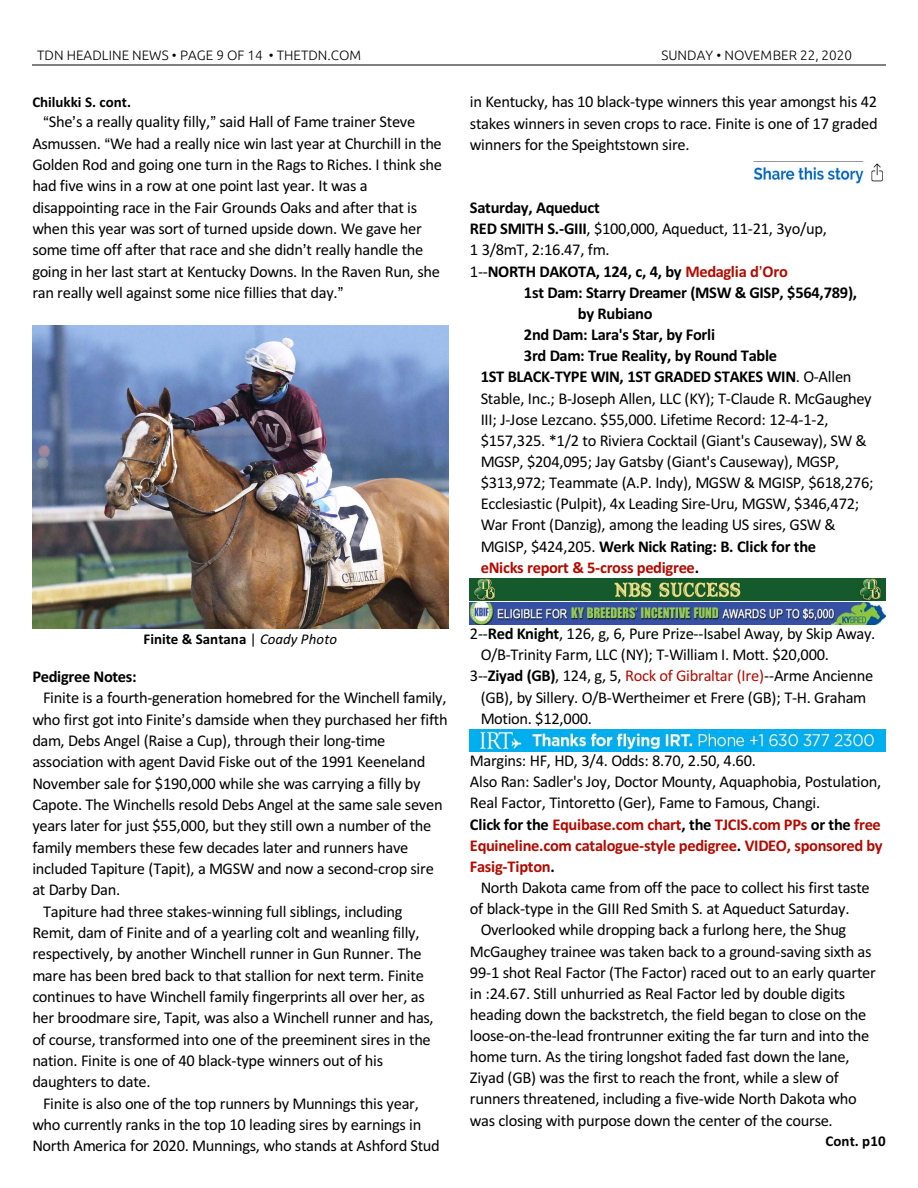
<style>
.page{position:relative;width:918px;height:1188px;background:#fff}
.page>*{position:absolute;margin:0;border:0;box-sizing:border-box;transform-origin:0 0}
.t1{font:16.5px/21.1px "Calibri";letter-spacing:-.02em;color:#000}
.t2{font:700 16.5px/21.1px "Calibri";letter-spacing:-.02em;color:#000}
.t3{font:700 16.5px "Calibri";letter-spacing:-.02em;color:#b30a00}
.t4{font:700 15px "Calibri";color:#000}
.t5{font:300 13.5px "Ubuntu";color:#000}
.s1{font-weight:400}
.s2{font-weight:400;font-style:italic}
.s3{color:#b30a00}
.s4{color:#000}
.s5{font-weight:700}
.s6{font-weight:700;color:#b30a00}
</style>
<div class="page">
<hr style="left:32px;top:64px;width:853px;height:1px;background:#808080">
<img style="left:32px;top:326px;width:416px;height:302px">
<img style="left:470px;top:730px;width:416px;height:22px">
<img style="left:470px;top:602px;width:416px;height:22px">
<img style="left:470px;top:579px;width:416px;height:21px">
<img style="left:752px;top:161px;width:131px;height:23px">
<p class="t5" style="left:37px;top:49px;width:325px">TDN HEADLINE NEWS • PAGE 9 OF 14 • THETDN.COM</p>
<p class="t5" style="left:662px;top:49px;width:192px">SUNDAY • NOVEMBER 22, 2020</p>
<p class="t4" style="left:32px;top:95px;width:100px">Chilukki S. cont.</p>
<p class="t1" style="left:32px;top:113px;width:411px;text-indent:16px">She s a really quality filly, said Hall of Fame trainer Steve Asmussen. We had a really nice win last year at Churchill in the Golden Rod and going one turn in the Rags to Riches. I think she had five wins in a row at one point last year. It was a disappointing race in the Fair Grounds Oaks and after that is when this year was sort of turned upside down. We gave her some time off after that race and she didn t really handle the going in her last start at Kentucky Downs. In the Raven Run, she ran really well against some nice fillies that day.</p>
<p class="t4" style="left:144px;top:633px;width:195px">Finite &amp; Santana <span class="s1">|</span> <span class="s2">Coady Photo</span></p>
<p class="t2" style="left:32px;top:667px;width:106px">Pedigree Notes:</p>
<p class="t1" style="left:43px;top:689px;width:405px">Finite is a fourth-generation homebred for the Winchell family,</p>
<p class="t1" style="left:32px;top:710px;width:417px">who first got into Finite s damside when they purchased her fifth</p>
<p class="t1" style="left:32px;top:731px;width:354px">dam, Debs Angel (Raise a Cup), through their long-time</p>
<p class="t1" style="left:32px;top:753px;width:395px">association with agent David Fiske out of the 1991 Keeneland</p>
<p class="t1" style="left:32px;top:774px;width:390px">November sale for $190,000 while she was carrying a filly by</p>
<p class="t1" style="left:32px;top:795px;width:412px">Capote. The Winchells resold Debs Angel at the same sale seven</p>
<p class="t1" style="left:32px;top:817px;width:400px">years later for just $55,000, but they still own a number of the</p>
<p class="t1" style="left:32px;top:838px;width:378px">family members these few decades later and runners have</p>
<p class="t1" style="left:32px;top:859px;width:403px">included Tapiture (Tapit), a MGSW and now a second-crop sire</p>
<p class="t1" style="left:32px;top:881px;width:89px">at Darby Dan.</p>
<p class="t1" style="left:43px;top:902px;width:361px">Tapiture had three stakes-winning full siblings, including</p>
<p class="t1" style="left:32px;top:923px;width:389px">Remit, dam of Finite and of a yearling colt and weanling filly,</p>
<p class="t1" style="left:32px;top:945px;width:391px">respectively, by another Winchell runner in Gun Runner. The</p>
<p class="t1" style="left:32px;top:966px;width:393px">mare has been bred back to that stallion for next term. Finite</p>
<p class="t1" style="left:32px;top:987px;width:394px">continues to have Winchell family fingerprints all over her, as</p>
<p class="t1" style="left:32px;top:1009px;width:403px">her broodmare sire, Tapit, was also a Winchell runner and has,</p>
<p class="t1" style="left:32px;top:1030px;width:400px">of course, transformed into one of the preeminent sires in the</p>
<p class="t1" style="left:32px;top:1051px;width:352px">nation. Finite is one of 40 black-type winners out of his</p>
<p class="t1" style="left:32px;top:1073px;width:120px">daughters to date.</p>
<p class="t1" style="left:43px;top:1094px;width:377px">Finite is also one of the top runners by Munnings this year,</p>
<p class="t1" style="left:32px;top:1115px;width:391px">who currently ranks in the top 10 leading sires by earnings in</p>
<p class="t1" style="left:32px;top:1136px;width:409px">North America for 2020. Munnings, who stands at Ashford Stud</p>
<p class="t1" style="left:470px;top:93px;width:409px;text-align:justify">in Kentucky, has 10 black-type winners this year amongst his 42 stakes winners in seven crops to race. Finite is one of 17 graded winners for the Speightstown sire.</p>
<p class="t2" style="left:470px;top:198px;width:358px">Saturday, Aqueduct<br>RED SMITH S.-GIII<span class="s1">, $100,000, Aqueduct, 11-21, 3yo/up, 1 3/8mT, 2:16.47, fm.<br>1--</span>NORTH DAKOTA, 124, c, 4, by <span class="s3">Medaglia d Oro</span></p>
<p class="t2" style="left:524px;top:283px;width:335px">1st Dam: Starry Dreamer (MSW &amp; GISP, $564,789),</p>
<p class="t2" style="left:578px;top:304px;width:76px">by Rubiano</p>
<p class="t2" style="left:524px;top:325px;width:193px">2nd Dam: Lara's Star, by Forli</p>
<p class="t2" style="left:524px;top:347px;width:255px">3rd Dam: True Reality, by Round Table</p>
<p class="t2" style="left:481px;top:368px;width:372px">1ST BLACK-TYPE WIN, 1ST GRADED STAKES WIN<span class="s1">. O-Allen</span></p>
<p class="t1" style="left:481px;top:389px;width:393px">Stable, Inc.; B-Joseph Allen, LLC (KY); T-Claude R. McGaughey</p>
<p class="t1" style="left:481px;top:410px;width:349px">III; J-Jose Lezcano. $55,000. Lifetime Record: 12-4-1-2,</p>
<p class="t1" style="left:481px;top:431px;width:387px">$157,325. *1/2 to Riviera Cocktail (Giant's Causeway), SW &amp;</p>
<p class="t1" style="left:481px;top:452px;width:360px">MGSP, $204,095; Jay Gatsby (Giant's Causeway), MGSP,</p>
<p class="t1" style="left:481px;top:473px;width:394px">$313,972; Teammate (A.P. Indy), MGSW &amp; MGISP, $618,276;</p>
<p class="t1" style="left:481px;top:495px;width:380px">Ecclesiastic (Pulpit), 4x Leading Sire-Uru, MGSW, $346,472;</p>
<p class="t1" style="left:481px;top:516px;width:357px">War Front (Danzig), among the leading US sires, GSW &amp;</p>
<p class="t2" style="left:481px;top:537px;width:337px"><span class="s1">MGISP, $424,205.</span> Werk Nick Rating: B. Click for the</p>
<p class="t3" style="left:481px;top:560px;width:220px">eNicks report &amp; 5-cross pedigree<span class="s4">.</span></p>
<p class="t1" style="left:470px;top:624px;width:407px">2--<span class="s5">Red Knight</span>, 126, g, 6, Pure Prize--Isabel Away, by Skip Away.</p>
<p class="t1" style="left:481px;top:646px;width:350px">O/B-Trinity Farm, LLC (NY); T-William I. Mott. $20,000.</p>
<p class="t1" style="left:470px;top:667px;width:405px">3--<span class="s5">Ziyad (GB)</span>, 124, g, 5, <span class="s3">Rock of Gibraltar (Ire)</span>--Arme Ancienne</p>
<p class="t1" style="left:481px;top:688px;width:387px">(GB), by Sillery. O/B-Wertheimer et Frere (GB); T-H. Graham</p>
<p class="t1" style="left:481px;top:709px;width:113px">Motion. $12,000.</p>
<p class="t1" style="left:470px;top:751px;width:414px">Margins: HF, HD, 3/4. Odds: 8.70, 2.50, 4.60.<br>Also Ran: Sadler's Joy, Doctor Mounty, Aquaphobia, Postulation, Real Factor, Tintoretto (Ger), Fame to Famous, Changi.<br><span class="s5">Click for the</span> <span class="s6">Equibase.com chart</span><span class="s5">, the</span> <span class="s6">TJCIS.com PPs</span> <span class="s5">or the</span> <span class="s6">free Equineline.com catalogue-style pedigree</span><span class="s5">.</span> <span class="s6">VIDEO, sponsored by Fasig-Tipton</span><span class="s5">.</span></p>
<p class="t1" style="left:470px;top:878px;width:401px;text-indent:11px">North Dakota came from off the pace to collect his first taste of black-type in the GIII Red Smith S. at Aqueduct Saturday.</p>
<p class="t1" style="left:470px;top:921px;width:407px;text-indent:11px">Overlooked while dropping back a furlong here, the Shug McGaughey trainee was taken back to a ground-saving sixth as 99-1 shot Real Factor (The Factor) raced out to an early quarter in :24.67. Still unhurried as Real Factor led by double digits heading down the backstretch, the field began to close on the loose-on-the-lead frontrunner exiting the far turn and into the home turn. As the tiring longshot faded fast down the lane, Ziyad (GB) was the first to reach the front, while a slew of runners threatened, including a five-wide North Dakota who was closing with purpose down the center of the course.</p>
<p class="t4" style="left:826px;top:1135px;width:61px">Cont. p10</p>
</div>
